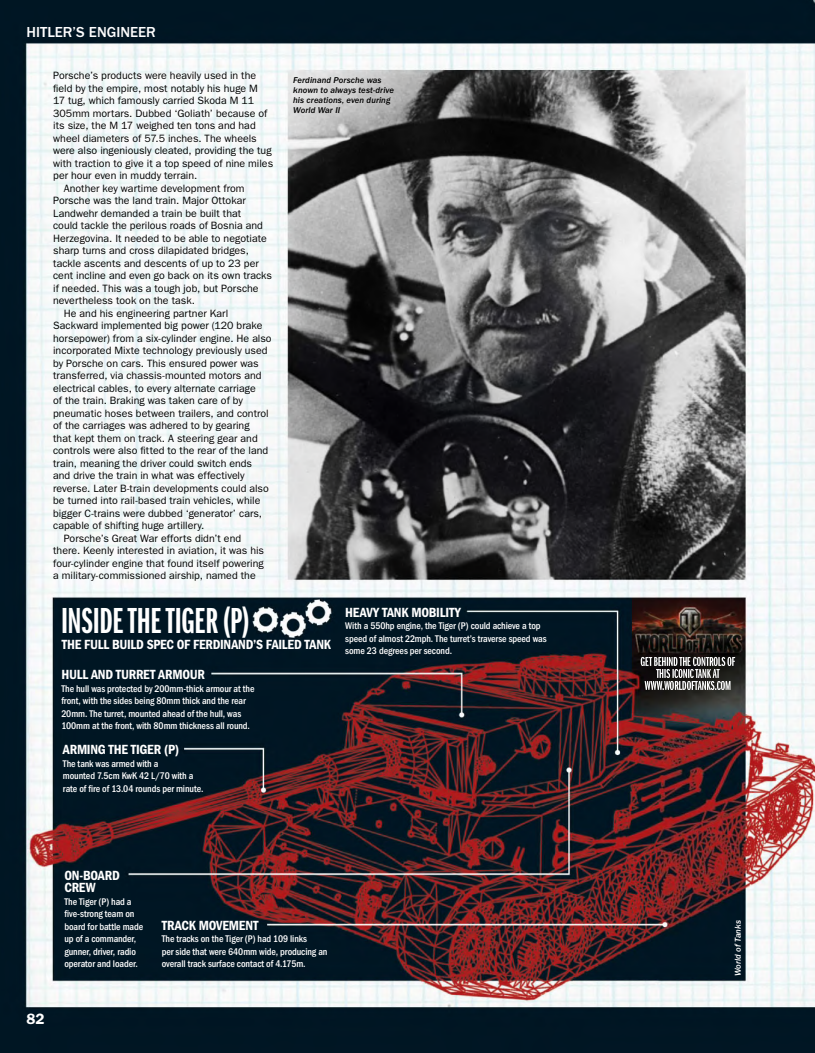
<style>
.page{position:relative;width:815px;height:1053px;background:#fff}
.page>*{position:absolute;margin:0;border:0;box-sizing:border-box;transform-origin:0 0}
.t1{font:37.5px "ITC Franklin Gothic Std Dm X Cp";letter-spacing:-.005em;color:#fff}
.t2{font:500 15px "ITC Franklin Gothic Std";color:#fff}
.t3{font:600 15px "ITC Franklin Gothic Std";color:#fff}
.t4{font:13.75px/12.5px "ITC Franklin Gothic Std Dm Cd";letter-spacing:-.02em;color:#fff}
.t5{font:10.62px "ITC Franklin Gothic Std";color:#000}
.t6{font:500 condensed 10px/12.5px "ITC Franklin Gothic Std";letter-spacing:-.01em;color:#fff}
.t7{font:8.75px/10px "ITC Franklin Gothic Std Med It";letter-spacing:.005em;color:#000}
.t8{font:8.75px "ITC Franklin Gothic Std Med It";letter-spacing:.005em;color:#fff}
</style>
<div class="page">
<img style="left:0;top:0;width:815px;height:1052px">
<img style="left:641px;top:657px;width:84px;height:9px">
<img style="left:656px;top:669px;width:64px;height:9px">
<img style="left:645px;top:681px;width:69px;height:9px">
<h2 class="t2" style="left:27px;top:26px;width:131px">HITLER’S ENGINEER</h2>
<p class="t5" style="left:53px;top:71px;width:205px">Porsche’s products were heavily used in the</p>
<p class="t5" style="left:53px;top:84px;width:206px">field by the empire, most notably his huge M</p>
<p class="t5" style="left:53px;top:96px;width:202px">17 tug, which famously carried Skoda M 11</p>
<p class="t5" style="left:53px;top:109px;width:216px">305mm mortars. Dubbed ‘Goliath’ because of</p>
<p class="t5" style="left:53px;top:121px;width:204px">its size, the M 17 weighed ten tons and had</p>
<p class="t5" style="left:53px;top:134px;width:205px">wheel diameters of 57.5 inches. The wheels</p>
<p class="t5" style="left:53px;top:146px;width:220px">were also ingeniously cleated, providing the tug</p>
<p class="t5" style="left:53px;top:159px;width:222px">with traction to give it a top speed of nine miles</p>
<p class="t5" style="left:53px;top:171px;width:146px">per hour even in muddy terrain.</p>
<p class="t5" style="left:64px;top:184px;width:182px">Another key wartime development from</p>
<p class="t5" style="left:53px;top:196px;width:194px">Porsche was the land train. Major Ottokar</p>
<p class="t5" style="left:53px;top:209px;width:190px">Landwehr demanded a train be built that</p>
<p class="t5" style="left:53px;top:221px;width:211px">could tackle the perilous roads of Bosnia and</p>
<p class="t5" style="left:53px;top:234px;width:215px">Herzegovina. It needed to be able to negotiate</p>
<p class="t5" style="left:53px;top:246px;width:197px">sharp turns and cross dilapidated bridges,</p>
<p class="t5" style="left:53px;top:259px;width:207px">tackle ascents and descents of up to 23 per</p>
<p class="t5" style="left:53px;top:271px;width:220px">cent incline and even go back on its own tracks</p>
<p class="t5" style="left:53px;top:284px;width:207px">if needed. This was a tough job, but Porsche</p>
<p class="t5" style="left:53px;top:296px;width:143px">nevertheless took on the task.</p>
<p class="t5" style="left:64px;top:309px;width:166px">He and his engineering partner Karl</p>
<p class="t5" style="left:53px;top:321px;width:211px">Sackward implemented big power (120 brake</p>
<p class="t5" style="left:53px;top:334px;width:220px">horsepower) from a six-cylinder engine. He also</p>
<p class="t5" style="left:53px;top:346px;width:216px">incorporated Mixte technology previously used</p>
<p class="t5" style="left:53px;top:359px;width:207px">by Porsche on cars. This ensured power was</p>
<p class="t5" style="left:53px;top:371px;width:210px">transferred, via chassis-mounted motors and</p>
<p class="t5" style="left:53px;top:384px;width:204px">electrical cables, to every alternate carriage</p>
<p class="t5" style="left:53px;top:396px;width:191px">of the train. Braking was taken care of by</p>
<p class="t5" style="left:53px;top:409px;width:217px">pneumatic hoses between trailers, and control</p>
<p class="t5" style="left:53px;top:421px;width:198px">of the carriages was adhered to by gearing</p>
<p class="t5" style="left:53px;top:434px;width:206px">that kept them on track. A steering gear and</p>
<p class="t5" style="left:53px;top:446px;width:217px">controls were also fitted to the rear of the land</p>
<p class="t5" style="left:53px;top:459px;width:200px">train, meaning the driver could switch ends</p>
<p class="t5" style="left:53px;top:471px;width:193px">and drive the train in what was effectively</p>
<p class="t5" style="left:53px;top:484px;width:217px">reverse. Later B-train developments could also</p>
<p class="t5" style="left:53px;top:496px;width:209px">be turned into rail-based train vehicles, while</p>
<p class="t5" style="left:53px;top:509px;width:210px">bigger C-trains were dubbed ‘generator’ cars,</p>
<p class="t5" style="left:53px;top:521px;width:153px">capable of shifting huge artillery.</p>
<p class="t5" style="left:64px;top:534px;width:179px">Porsche’s Great War efforts didn’t end</p>
<p class="t5" style="left:53px;top:546px;width:212px">there. Keenly interested in aviation, it was his</p>
<p class="t5" style="left:53px;top:559px;width:212px">four-cylinder engine that found itself powering</p>
<p class="t5" style="left:53px;top:571px;width:204px">a military-commissioned airship, named the</p>
<h1 class="t1" style="left:61px;top:598px;width:190px">INSIDE THE TIGER (P)</h1>
<p class="t4" style="left:62px;top:638px;width:271px">THE FULL BUILD SPEC OF FERDINAND’S FAILED TANK</p>
<p class="t7" style="left:293px;top:76px;width:102px">Ferdinand Porsche was known to always test-drive his creations, even during<br>World War II</p>
<p class="t4" style="left:345px;top:606px;width:117px">HEAVY TANK MOBILITY</p>
<p class="t6" style="left:345px;top:620px;width:203px">With a 550hp engine, the Tiger (P) could achieve a top speed of almost 22mph. The turret’s traverse speed was some 23 degrees per second.</p>
<p class="t4" style="left:61px;top:668px;width:145px">HULL AND TURRET ARMOUR</p>
<p class="t6" style="left:61px;top:683px;width:195px">The hull was protected by 200mm-thick armour at the front, with the sides being 80mm thick and the rear 20mm. The turret, mounted ahead of the hull, was 100mm at the front, with 80mm thickness all round.</p>
<p class="t4" style="left:63px;top:743px;width:118px">ARMING THE TIGER (P)</p>
<p class="t6" style="left:63px;top:758px;width:142px">The tank was armed with a<br>mounted 7.5cm KwK 42 L/70 with a rate of fire of 13.04 rounds per minute.</p>
<h2 class="t3" style="left:27px;top:1012px;width:20px">82</h2>
<p class="t4" style="left:64px;top:868px;width:57px">ON-BOARD<br>CREW</p>
<p class="t6" style="left:64px;top:895px;width:80px">The Tiger (P) had a five-strong team on board for battle made up of a commander, gunner, driver, radio operator and loader.</p>
<p class="t4" style="left:162px;top:918px;width:98px">TRACK MOVEMENT</p>
<p class="t6" style="left:162px;top:933px;width:167px">The tracks on the Tiger (P) had 109 links<br>per side that were 640mm wide, producing an overall track surface contact of 4.175m.</p>
<p class="t8" style="left:734px;top:976px;width:58px;rotate:-90deg">World of Tanks</p>
</div>
